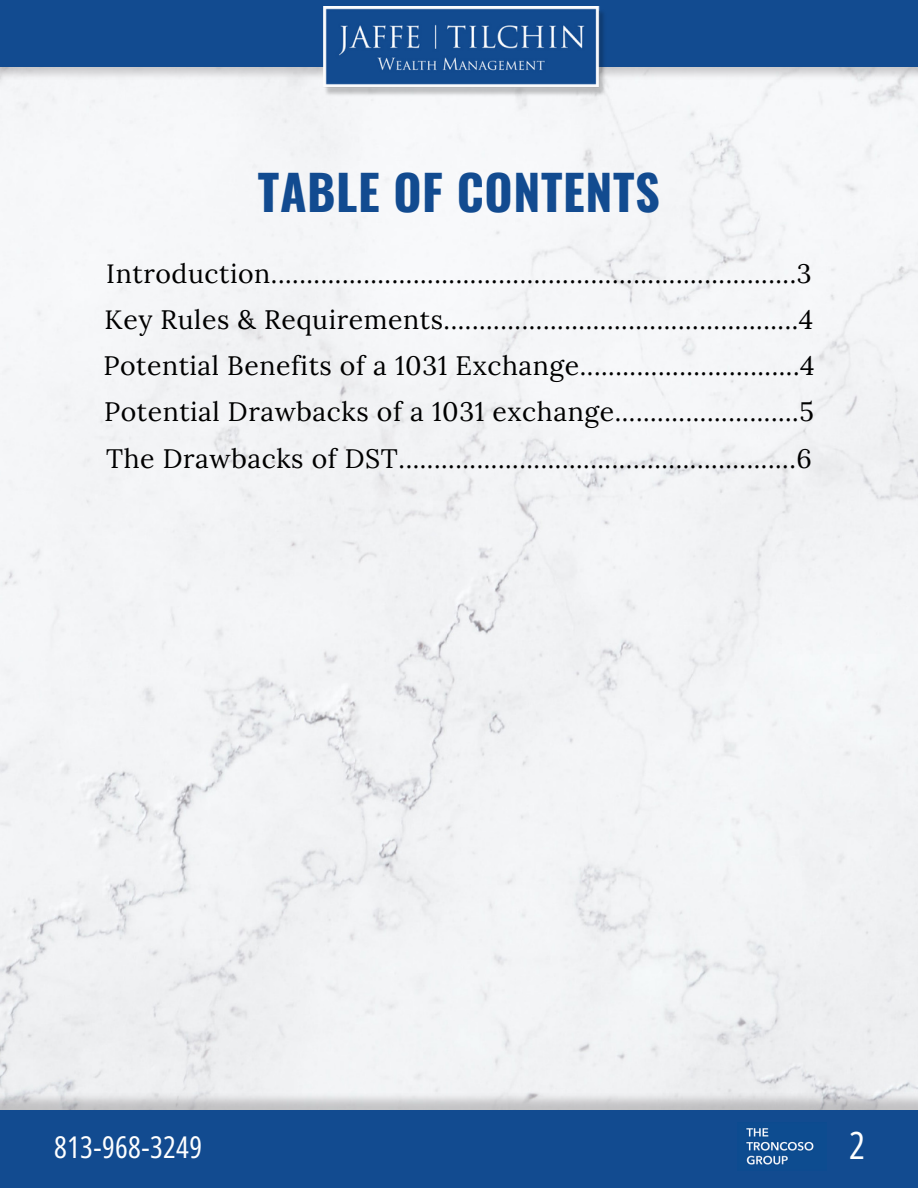
<style>
.page{position:relative;width:918px;height:1188px;background:#fff}
.page>*{position:absolute;margin:0;border:0;box-sizing:border-box;transform-origin:0 0}
.t1{font:700 48.3px "Oswald";letter-spacing:.015em;color:#124b90}
.t2{font:37.5px "Open Sans Condensed";color:#fff}
.t3{font:30px "Open Sans Condensed";letter-spacing:.015em;color:#fff}
.t4{font:26.55px "Lora";letter-spacing:.02em;color:#000}
</style>
<div class="page">
<div style="left:0;top:0;width:918px;height:1094px;background:#f3f4f6"></div>
<img style="left:1px;top:67px;width:917px;height:13px">
<div style="left:1px;top:0;width:917px;height:67px;background:#124b90"></div>
<img style="left:307px;top:7px;width:315px;height:92px">
<img style="left:0;top:1094px;width:918px;height:16px">
<div style="left:0;top:1110px;width:918px;height:78px;background:#124b90"></div>
<img style="left:746px;top:1128px;width:68px;height:37px">
<p class="t1" style="left:258px;top:154px;width:404px">TABLE OF CONTENTS</p>
<p class="t4" style="left:106px;top:256px;width:707px">Introduction..........................................................................3</p>
<p class="t4" style="left:105px;top:303px;width:710px">Key Rules &amp; Requirements..................................................4</p>
<p class="t4" style="left:103px;top:349px;width:713px">Potential Benefits of a 1031 Exchange...............................4</p>
<p class="t4" style="left:104px;top:395px;width:711px">Potential Drawbacks of a 1031 exchange..........................5</p>
<p class="t4" style="left:106px;top:441px;width:707px">The Drawbacks of DST........................................................6</p>
<p class="t3" style="left:54px;top:1126px;width:150px">813-968-3249</p>
<p class="t2" style="left:849px;top:1119px;width:17px">2</p>
</div>
